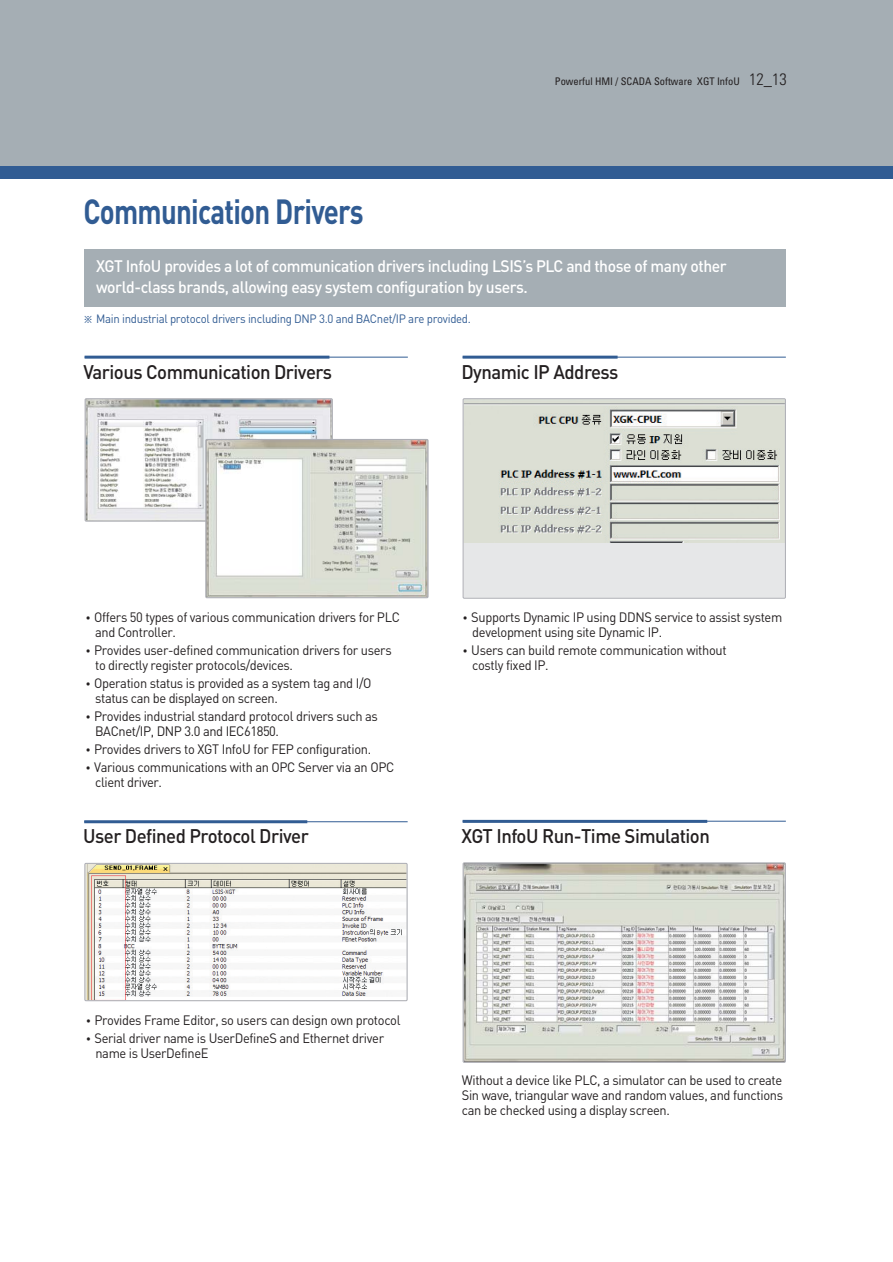
<style>
.page{position:relative;width:893px;height:1262px;background:#fff}
.page>*{position:absolute;margin:0;border:0;box-sizing:border-box;transform-origin:0 0}
.t1{font:700 34.5px "DIN";letter-spacing:-.03em;color:#315c93;scale:.8 1}
.t2{font:500 19.5px "DIN";letter-spacing:-.025em;color:#231f20;scale:.95 1}
.t3{font:500 16.5px/21px "DIN";letter-spacing:-.025em;color:#fff;scale:.95 1}
.t4{font:13.5px/15px "DIN";letter-spacing:-.025em;color:#231f20;scale:.95 1}
.t5{font:12px "DIN";letter-spacing:-.025em;color:#315c93;scale:.95 1}
.t6{font:condensed 10.5px "Univers";color:#231f20}
.s1{font-weight:300;font-size:16.5px}
.s2{font-family:"YGO12"}
</style>
<div class="page">
<div style="left:0;top:0;width:892px;height:179px;background:#315c93"></div>
<div style="left:0;top:0;width:892px;height:166px;background:#a5aeb4"></div>
<img style="left:86px;top:399px;width:246px;height:121px">
<div style="left:85px;top:398px;width:248px;height:123px;border:1px solid #adaeb4"></div>
<img style="left:206px;top:440px;width:221px;height:157px">
<div style="left:205px;top:439px;width:223px;height:159px;border:1px solid #adaeb4"></div>
<hr style="left:85px;top:357px;width:323px;height:1px;background:#315c93">
<hr style="left:85px;top:356px;width:244px;height:2px;background:#315c93">
<div style="left:463px;top:399px;width:321px;height:198px;background:#e6e7e8"></div>
<img style="left:464px;top:400px;width:320px;height:143px">
<div style="left:462px;top:398px;width:324px;height:201px;border:1px solid #adaeb4"></div>
<hr style="left:462px;top:357px;width:323px;height:1px;background:#315c93">
<hr style="left:462px;top:356px;width:155px;height:2px;background:#315c93">
<img style="left:463px;top:863px;width:321px;height:198px">
<div style="left:462px;top:862px;width:324px;height:200px;border:1px solid #adaeb4"></div>
<hr style="left:462px;top:821px;width:323px;height:1px;background:#315c93">
<hr style="left:462px;top:820px;width:245px;height:3px;background:#315c93">
<div style="left:84px;top:249px;width:702px;height:57px;background:#a5aeb4"></div>
<img style="left:85px;top:864px;width:321px;height:136px">
<div style="left:84px;top:863px;width:323px;height:138px;border:1px solid #adaeb4"></div>
<hr style="left:84px;top:821px;width:323px;height:1px;background:#315c93">
<hr style="left:84px;top:820px;width:223px;height:3px;background:#315c93">
<p class="t6" style="left:555px;top:75px;width:233px">Powerful HMI / SCADA Software XGT InfoU <span class="s1">12_13</span></p>
<h1 class="t1" style="left:84px;top:189px;width:351px">Communication Drivers</h1>
<p class="t3" style="left:96px;top:255px;width:665px">XGT InfoU provides a lot of communication drivers including LSIS’s PLC and those of many other world-class brands, allowing easy system configuration by users.</p>
<p class="t5" style="left:83px;top:311px;width:410px"><span class="s2">※</span> Main industrial protocol drivers including DNP 3.0 and BACnet/IP are provided.</p>
<h2 class="t2" style="left:83px;top:359px;width:263px">Various Communication Drivers</h2>
<h2 class="t2" style="left:461px;top:359px;width:167px">Dynamic IP Address</h2>
<p class="t4" style="left:95px;top:609px;width:322px;text-indent:-13px"><span class="s2">•</span>Offers 50 types of various communication drivers for PLC and Controller.</p>
<p class="t4" style="left:95px;top:642px;width:314px;text-indent:-13px"><span class="s2">•</span>Provides user-defined communication drivers for users to directly register protocols/devices.</p>
<p class="t4" style="left:95px;top:675px;width:292px;text-indent:-13px"><span class="s2">•</span>Operation status is provided as a system tag and I/O status can be displayed on screen.</p>
<p class="t4" style="left:95px;top:708px;width:299px;text-indent:-13px"><span class="s2">•</span>Provides industrial standard protocol drivers such as<br>BACnet/IP, DNP 3.0 and IEC61850.</p>
<p class="t4" style="left:82px;top:741px;width:306px"><span class="s2">•</span>Provides drivers to XGT InfoU for FEP configuration.</p>
<p class="t4" style="left:95px;top:759px;width:316px;text-indent:-13px"><span class="s2">•</span>Various communications with an OPC Server via an OPC client driver.</p>
<h2 class="t2" style="left:83px;top:823px;width:239px">User Defined Protocol Driver</h2>
<p class="t4" style="left:472px;top:609px;width:328px;text-indent:-13px"><span class="s2">•</span>Supports Dynamic IP using DDNS service to assist system development using site Dynamic IP.</p>
<p class="t4" style="left:472px;top:642px;width:269px;text-indent:-13px"><span class="s2">•</span>Users can build remote communication without costly fixed IP.</p>
<h2 class="t2" style="left:461px;top:823px;width:263px">XGT InfoU Run-Time Simulation</h2>
<p class="t4" style="left:82px;top:1011px;width:337px"><span class="s2">•</span>Provides Frame Editor, so users can design own protocol</p>
<p class="t4" style="left:95px;top:1029px;width:305px;text-indent:-13px"><span class="s2">•</span>Serial driver name is UserDefineS and Ethernet driver name is UserDefineE</p>
<p class="t4" style="left:462px;top:1072px;width:339px;text-align:justify">Without a device like PLC, a simulator can be used to create Sin wave, triangular wave and random values, and functions can be checked using a display screen.</p>
</div>
